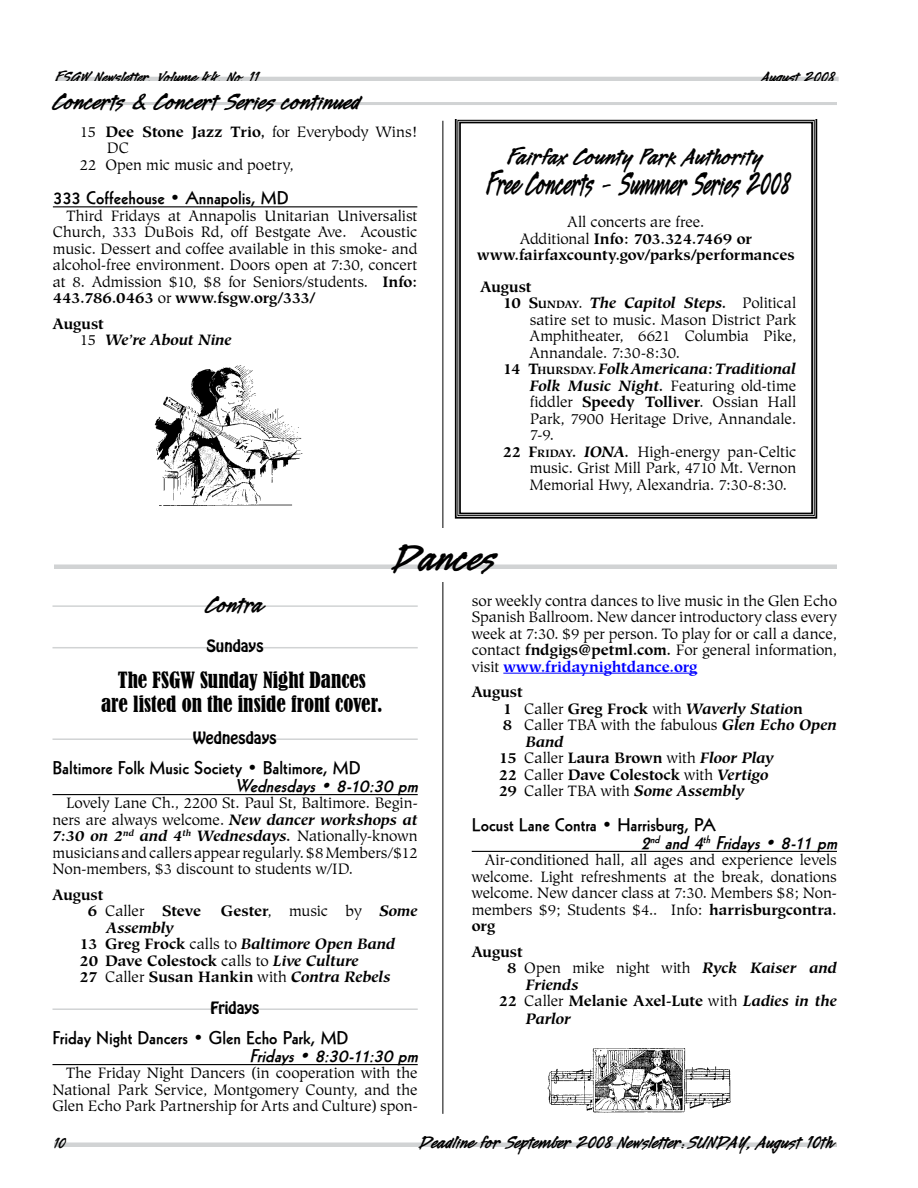
<style>
.page{position:relative;width:918px;height:1188px;background:#fff}
.page>*{position:absolute;margin:0;border:0;box-sizing:border-box;transform-origin:0 0}
.t1{font:700 45px "Legault";color:#000}
.t2{font:700 38.25px "Legault";color:#000;scale:.67 1}
.t3{font:700 27px "Legault";color:#000}
.t4{font:condensed 21px/24px "Bernard";color:#000;text-align:center}
.t5{font:700 21px "Legault";color:#000}
.t6{font:18px/18px "Geometric 231 Bold BT";color:#000}
.t7{font:700 18px "Legault";color:#000}
.t8{font:italic 18px "Geometric 231 Bold BT";color:#000}
.t9{font:15px/16.5px "Hiroshige";letter-spacing:-.005em;color:#000;text-align:justify}
.t10{font:italic 700 15px/16.5px "Hiroshige";letter-spacing:-.01em;color:#000}
.t11{font:700 15px/16.5px "Hiroshige";letter-spacing:-.005em;color:#000;text-align:center}
.t12{font:15px "Hobo";color:#000}
.s1{font-weight:700}
.s2{font-style:normal}
.s3{font-weight:400;font-style:normal}
.s4{font-weight:400}
.s5{font-style:normal;font-size:10.5px}
.s6{font-weight:700;font-style:italic}
.s7{font-weight:700;font-size:10.5px}
.s8{font-weight:700;color:#00f}
.s9{font-style:italic}
</style>
<div class="page">
<hr style="left:56px;top:77px;width:783px;height:4px;background:#d1d3d4">
<hr style="left:54px;top:1143px;width:783px;height:4px;background:#d1d3d4">
<hr style="left:442px;top:121px;width:1px;height:993px;background:#000">
<hr style="left:54px;top:102px;width:783px;height:3px;background:#d1d3d4">
<hr style="left:53px;top:206px;width:364px;height:1px;background:#000">
<svg style="left:454px;top:119px;width:364px;height:400px"></svg>
<div style="left:457px;top:120px;width:358px;height:396px;border:1px solid #000"></div>
<div style="left:459px;top:122px;width:354px;height:392px;border:2px solid #000"></div>
<hr style="left:52px;top:605px;width:366px;height:2px;background:#d1d3d4">
<hr style="left:52px;top:647px;width:366px;height:1px;background:#d1d3d4">
<hr style="left:52px;top:738px;width:366px;height:2px;background:#d1d3d4">
<hr style="left:52px;top:794px;width:366px;height:1px;background:#000">
<hr style="left:52px;top:1008px;width:366px;height:2px;background:#d1d3d4">
<hr style="left:52px;top:1064px;width:366px;height:1px;background:#000">
<hr style="left:503px;top:673px;width:194px;height:1px;background:#00f">
<hr style="left:472px;top:851px;width:365px;height:1px;background:#000">
<div style="left:54px;top:528px;width:783px;height:54px;background:#fff"></div>
<div style="left:54px;top:564px;width:783px;height:5px;background:#d1d3d4"></div>
<img style="left:155px;top:365px;width:147px;height:141px">
<img style="left:548px;top:1047px;width:182px;height:66px">
<p class="t7" style="left:56px;top:69px;width:205px">FSGW Newsletter, Volume 44, No. 11</p>
<p class="t7" style="left:762px;top:69px;width:75px">August 2008</p>
<h3 class="t3" style="left:54px;top:88px;width:309px">Concerts &amp; Concert Series continued</h3>
<p class="t9" style="left:80px;top:123px;width:339px">15 <span class="s1">Dee Stone Jazz Trio,</span> for Everybody Wins!</p>
<p class="t9" style="left:107px;top:140px;width:24px">DC</p>
<p class="t9" style="left:80px;top:156px;width:215px">22 Open mic music and poetry,</p>
<p class="t6" style="left:53px;top:188px;width:237px">333 Coffeehouse • Annapolis, MD</p>
<p class="t9" style="left:53px;top:207px;width:366px;text-indent:14px">Third Fridays at Annapolis Unitarian Universalist Church, 333 DuBois Rd, off Bestgate Ave. Acoustic music. Dessert and coffee available in this smoke- and alcohol-free environment. Doors open at 7:30, concert at 8. Admission $10, $8 for Seniors/students. <span class="s1">Info:<br>443.786.0463</span> or <span class="s1">www.fsgw.org/333/</span></p>
<p class="t10" style="left:80px;top:315px;width:153px;text-indent:-27px"><span class="s2">August<br></span><span class="s3">15</span> We’re About Nine</p>
<h3 class="t3" style="left:508px;top:144px;width:257px">Fairfax County Park Authority</h3>
<h2 class="t2" style="left:487px;top:166px;width:456px">Free Concerts – Summer Series 2008</h2>
<p class="t11" style="left:477px;top:214px;width:319px"><span class="s4">All concerts are free.<br>Additional</span> Info: 703.324.7469 or www.fairfaxcounty.gov/parks/performances</p>
<p class="t11" style="left:481px;top:279px;width:52px">August</p>
<p class="t10" style="left:503px;top:295px;width:295px"><span class="s2">10 S</span><span class="s5">UNDAY</span><span class="s3">.</span> The Capitol Steps. <span class="s3">Political</span></p>
<p class="t9" style="left:530px;top:312px;width:268px">satire set to music. Mason District Park</p>
<p class="t9" style="left:530px;top:328px;width:268px">Amphitheater, 6621 Columbia Pike,</p>
<p class="t9" style="left:530px;top:345px;width:152px">Annandale. 7:30-8:30.</p>
<p class="t10" style="left:503px;top:361px;width:295px"><span class="s2">14 T</span><span class="s5">HURSDAY</span><span class="s3">.</span> Folk Americana: Traditional</p>
<p class="t9" style="left:530px;top:378px;width:268px"><span class="s6">Folk Music Night.</span> Featuring old-time</p>
<p class="t9" style="left:530px;top:394px;width:268px">fiddler <span class="s1">Speedy Tolliver</span>. Ossian Hall</p>
<p class="t9" style="left:530px;top:411px;width:268px">Park, 7900 Heritage Drive, Annandale.</p>
<p class="t9" style="left:530px;top:427px;width:26px">7-9.</p>
<p class="t9" style="left:503px;top:444px;width:295px"><span class="s1">22 F</span><span class="s7">RIDAY</span><span class="s1">.</span> <span class="s6">IONA.</span> High-energy pan-Celtic</p>
<p class="t9" style="left:530px;top:460px;width:268px">music. Grist Mill Park, 4710 Mt. Vernon</p>
<p class="t9" style="left:530px;top:477px;width:259px">Memorial Hwy, Alexandria. 7:30-8:30.</p>
<h1 class="t1" style="left:394px;top:536px;width:105px">Dances</h1>
<h3 class="t3" style="left:207px;top:592px;width:58px">Contra</h3>
<p class="t12" style="left:206px;top:636px;width:59px">Sundays</p>
<h3 class="t4" style="left:101px;top:669px;width:283px">The FSGW Sunday Night Dances<br>are listed on the inside front cover.</h3>
<p class="t12" style="left:193px;top:727px;width:85px">Wednesdays</p>
<p class="t6" style="left:52px;top:758px;width:310px">Baltimore Folk Music Society • Baltimore, MD</p>
<p class="t8" style="left:235px;top:774px;width:189px">Wednesdays• 8-10:30 pm</p>
<p class="t9" style="left:53px;top:795px;width:367px;text-indent:13px">Lovely Lane Ch., 2200 St. Paul St, Baltimore. Begin&shy;ners are always welcome. <span class="s6">New dancer workshops at 7:30 on 2</span><sup>nd</sup> <span class="s6">and 4</span><sup>th</sup> <span class="s6">Wednesdays.</span> Nationally-known musicians and callers appear regularly. $8 Members/$12<br>Non-members, $3 discount to students w/ID.</p>
<p class="t11" style="left:88px;top:886px;width:115px;text-align:left;text-indent:-35px">August<br>6 <span class="s4">Caller</span> Steve</p>
<p class="t9" style="left:221px;top:903px;width:198px"><span class="s1">Gester</span>, music by <span class="s6">Some</span></p>
<p class="t10" style="left:80px;top:920px;width:317px;text-indent:27px">Assembly<br><span class="s2">13 Greg Frock</span> <span class="s3">calls to</span> Baltimore Open Band<br><span class="s2">20 Dave Colestock</span> <span class="s3">calls to</span> Live Culture<br><span class="s2">27</span> <span class="s3">Caller</span> <span class="s2">Susan Hankin</span> <span class="s3">with</span> Contra Rebels</p>
<p class="t12" style="left:211px;top:997px;width:51px">Fridays</p>
<p class="t6" style="left:52px;top:1028px;width:298px">Friday Night Dancers • Glen Echo Park, MD</p>
<p class="t8" style="left:250px;top:1044px;width:174px">Fridays• 8:30-11:30 pm</p>
<p class="t9" style="left:52px;top:1065px;width:367px;text-indent:14px">The Friday Night Dancers (in cooperation with the National Park Service, Montgomery County, and the Glen Echo Park Partnership for Arts and Culture) spon-</p>
<p class="t9" style="left:472px;top:592px;width:367px">sor weekly contra dances to live music in the Glen Echo Spanish Ballroom. New dancer introductory class every week at 7:30. $9 per person. To play for or call a dance, contact <span class="s1">fndgigs@petml.com.</span> For general information, visit <span class="s8">www.fridaynightdance.org</span></p>
<p class="t11" style="left:472px;top:684px;width:52px">August</p>
<p class="t10" style="left:503px;top:700px;width:301px"><span class="s2">1</span> <span class="s3">Caller</span> <span class="s2">Greg Frock</span> <span class="s3">with</span> Waverly Statio<span class="s2">n</span></p>
<p class="t9" style="left:503px;top:717px;width:336px"><span class="s1">8</span> Caller TBA with the fabulous <span class="s6">Glen Echo Open</span></p>
<p class="t10" style="left:526px;top:733px;width:39px">Band</p>
<p class="t11" style="left:499px;top:750px;width:277px">15 <span class="s4">Caller</span> Laura Brown <span class="s4">with</span> <span class="s9">Floor Play</span></p>
<p class="t11" style="left:499px;top:766px;width:271px">22 <span class="s4">Caller</span> Dave Colestock <span class="s4">with</span> <span class="s9">Vertigo</span></p>
<p class="t9" style="left:499px;top:783px;width:247px"><span class="s1">29</span> Caller TBA with <span class="s6">Some Assembly</span></p>
<p class="t6" style="left:640px;top:815px;width:203px;text-indent:-169px">Locust Lane Contra • Harrisburg, PA<br><span class="s9">2</span><sup>nd</sup> <span class="s9">and4</span><sup>th</sup> <span class="s9">Fridays• 8-11 pm</span></p>
<p class="t9" style="left:472px;top:852px;width:367px;text-indent:14px">Air-conditioned hall, all ages and experience levels welcome. Light refreshments at the break, donations welcome. New dancer class at 7:30. Members $8; Non&shy;members $9; Students $4.. Info: <span class="s1">harrisburgcontra. org</span></p>
<p class="t11" style="left:472px;top:943px;width:52px">August</p>
<p class="t9" style="left:507px;top:960px;width:331px"><span class="s1">8</span> Open mike night with <span class="s6">Ryck Kaiser and</span></p>
<p class="t10" style="left:526px;top:976px;width:54px">Friends</p>
<p class="t11" style="left:499px;top:993px;width:340px">22 <span class="s4">Caller</span> Melanie Axel-Lute <span class="s4">with</span> <span class="s9">Ladies in the</span></p>
<p class="t10" style="left:526px;top:1011px;width:46px">Parlor</p>
<p class="t7" style="left:54px;top:1134px;width:14px">10</p>
<h3 class="t5" style="left:420px;top:1132px;width:416px">Deadline for September 2008 Newsletter:SUNDAY, August 10th</h3>
</div>
